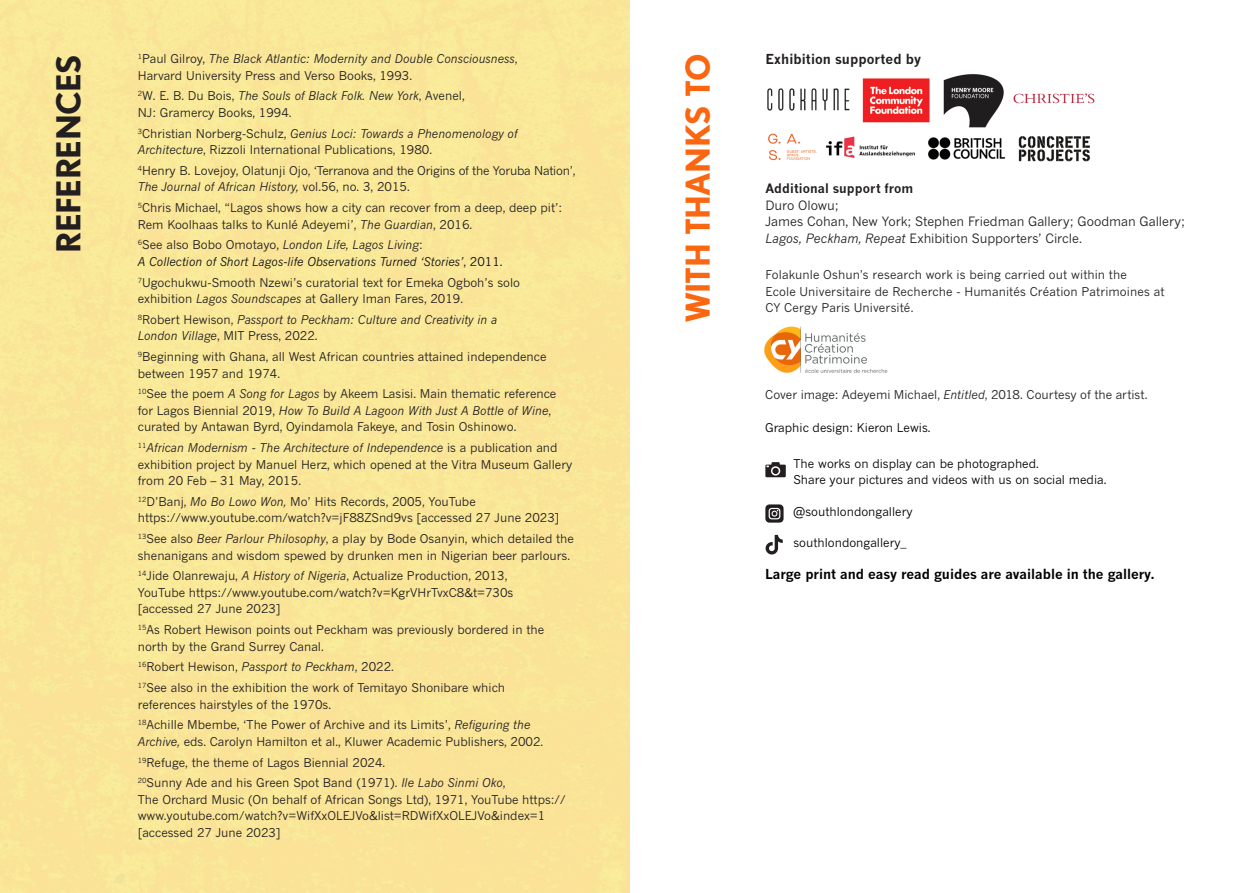
<style>
.page{position:relative;width:1259px;height:893px;background:#fff}
.page>*{position:absolute;margin:0;border:0;box-sizing:border-box;transform-origin:0 0}
.A_head_col{font:700 33px "Nobel";letter-spacing:-.03em;color:#fb6711}
.A_head_col-2{font:700 33px "Nobel";letter-spacing:-.02em;color:#231f20}
.paragraph{font:700 13.5px "News Gothic MT Std";color:#000}
.t1{font:700 13.5px "News Gothic MT Std";letter-spacing:.005em;color:#231f20}
.t2{font:12.75px "News Gothic MT Std";color:#231f20}
.t3{font:700 12.75px "News Gothic MT Std";letter-spacing:.01em;color:#231f20}
.t4{font:12px/16.5px "News Gothic MT Std";color:#231f20}
.paragraph-2{font:12px/16.5px "News Gothic MT Std";color:#000}
.t5{font:12px/16.5px "News Gothic MT Std";letter-spacing:-.02em;color:#231f20}
.t6{font:italic 12px/16.5px "News Gothic MT Std";color:#0f1111}
.t7{font:italic 12px/16.5px "News Gothic MT Std";color:#231f20}
.t8{font:12px/16.5px "News Gothic MT Std";color:#202122}
.s1{font-style:italic}
.s2{font-style:normal;color:#231f20}
.s3{color:#231f20}
.s4{font-style:normal}
</style>
<div class="page">
<img style="left:767px;top:74px;width:328px;height:88px">
<svg style="left:765px;top:504px;width:18px;height:19px"></svg>
<svg style="left:765px;top:535px;width:17px;height:19px"></svg>
<svg style="left:765px;top:462px;width:21px;height:15px"></svg>
<img style="left:764px;top:326px;width:124px;height:47px">
<p class="t4" style="left:138px;top:50px;width:381px"><sup>1</sup>Paul Gilroy, <span class="s1">The Black Atlantic: Modernity and Double Consciousness</span>,<br>Harvard University Press and Verso Books, 1993.</p>
<p class="t8" style="left:138px;top:88px;width:328px"><sup>2</sup>W. E. B. Du Bois, <span class="s1">The Souls of Black Folk. New York</span>, Avenel,<br>NJ: Gramercy Books, 1994.</p>
<p class="t4" style="left:138px;top:125px;width:381px"><sup>3</sup>Christian Norberg-Schulz, <span class="s1">Genius Loci: Towards a Phenomenology of<br>Architecture</span>, Rizzoli International Publications, 1980.</p>
<p class="t5" style="left:138px;top:162px;width:439px"><sup>4</sup>Henry B. Lovejoy, Olatunji Ojo, ‘Terranova and the Origins of the Yoruba Nation’,<br><span class="s1">The Journal of African History,</span> vol.56, no. 3, 2015.</p>
<p class="t4" style="left:138px;top:199px;width:426px"><sup>5</sup>Chris Michael, “Lagos shows how a city can recover from a deep, deep pit’:<br>Rem Koolhaas talks to Kunlé Adeyemi’, <span class="s1">The Guardian</span>, 2016.</p>
<p class="t6" style="left:138px;top:237px;width:366px"><sup>6</sup><span class="s2">See also Bobo Omotayo,</span> <span class="s3">London Life, Lagos Living</span><span class="s2">:<br></span>A Collection of Short Lagos-life Observations Turned ‘Stories’<span class="s4">, 2011.</span></p>
<p class="t4" style="left:138px;top:274px;width:384px"><sup>7</sup>Ugochukwu-Smooth Nzewi’s curatorial text for Emeka Ogboh’s solo exhibition <span class="s1">Lagos Soundscapes</span> at Gallery Iman Fares, 2019.</p>
<p class="t7" style="left:138px;top:311px;width:361px"><sup>8</sup><span class="s4">Robert Hewison,</span> Passport to Peckham: Culture and Creativity in a<br>London Village<span class="s4">, MIT Press, 2022.</span></p>
<p class="t4" style="left:138px;top:348px;width:410px"><sup>9</sup>Beginning with Ghana, all West African countries attained independence between 1957 and 1974.</p>
<p class="t4" style="left:138px;top:386px;width:420px"><sup>10</sup>See the poem <span class="s1">A Song for Lagos</span> by Akeem Lasisi. Main thematic reference for Lagos Biennial 2019, <span class="s1">How To Build A Lagoon With Just A Bottle of Wine</span>, curated by Antawan Byrd, Oyindamola Fakeye, and Tosin Oshinowo.</p>
<p class="t4" style="left:138px;top:439px;width:436px"><sup>11</sup><span class="s1">African Modernism - The Architecture of Independence</span> is a publication and exhibition project by Manuel Herz, which opened at the Vitra Museum Gallery from 20 Feb – 31 May, 2015.</p>
<p class="t4" style="left:138px;top:493px;width:423px"><sup>12</sup>D’Banj, <span class="s1">Mo Bo Lowo Won,</span> Mo’ Hits Records, 2005, YouTube https://www.youtube.com/watch?v=jF88ZSnd9vs [accessed 27 June 2023]</p>
<p class="t4" style="left:138px;top:530px;width:438px"><sup>13</sup>See also <span class="s1">Beer Parlour Philosophy</span>, a play by Bode Osanyin, which detailed the shenanigans and wisdom spewed by drunken men in Nigerian beer parlours.</p>
<p class="t4" style="left:138px;top:568px;width:377px"><sup>14</sup>Jide Olanrewaju, <span class="s1">A History of Nigeria</span>, Actualize Production, 2013,<br>YouTube https://www.youtube.com/watch?v=KgrVHrTvxC8&amp;t=730s [accessed 27 June 2023]</p>
<p class="t4" style="left:138px;top:621px;width:408px"><sup>15</sup>As Robert Hewison points out Peckham was previously bordered in the north by the Grand Surrey Canal.</p>
<p class="t4" style="left:138px;top:659px;width:258px"><sup>16</sup>Robert Hewison, <span class="s1">Passport to Peckham</span>, 2022.</p>
<p class="t4" style="left:138px;top:679px;width:369px"><sup>17</sup>See also in the exhibition the work of Temitayo Shonibare which references hairstyles of the 1970s.</p>
<p class="t4" style="left:138px;top:717px;width:407px"><sup>18</sup>Achille Mbembe, ‘The Power of Archive and its Limits’, <span class="s1">Refiguring the<br>Archive,</span> eds. Carolyn Hamilton et al., Kluwer Academic Publishers, 2002.</p>
<p class="t4" style="left:138px;top:754px;width:249px"><sup>19</sup>Refuge, the theme of Lagos Biennial 2024.</p>
<p class="t4" style="left:138px;top:775px;width:429px"><sup>20</sup>Sunny Ade and his Green Spot Band (1971). <span class="s1">Ile Labo Sinmi Oko</span>,<br>The Orchard Music (On behalf of African Songs Ltd), 1971, YouTube https:// www.youtube.com/watch?v=WifXxOLEJVo&amp;list=RDWifXxOLEJVo&amp;index=1 [accessed 27 June 2023]</p>
<p class="A_head_col-2" style="left:49px;top:253px;width:201px;rotate:-90deg">REFERENCES</p>
<p class="t1" style="left:765px;top:51px;width:157px">Exhibition supported by</p>
<p class="A_head_col" style="left:678px;top:323px;width:271px;rotate:-90deg">WITH THANKS TO</p>
<p class="t3" style="left:765px;top:181px;width:149px">Additional support from</p>
<p class="t2" style="left:765px;top:197px;width:75px">Duro Olowu;</p>
<p class="t2" style="left:765px;top:214px;width:421px">James Cohan, New York; Stephen Friedman Gallery; Goodman Gallery;</p>
<p class="t2" style="left:765px;top:230px;width:318px"><span class="s1">Lagos, Peckham, Repeat</span> Exhibition Supporters’ Circle.</p>
<p class="t4" style="left:765px;top:266px;width:401px">Folakunle Oshun’s research work is being carried out within the<br>Ecole Universitaire de Recherche - Humanités Création Patrimoines at<br>CY Cergy Paris Université.</p>
<p class="t4" style="left:765px;top:386px;width:384px">Cover image: Adeyemi Michael, <span class="s1">Entitled</span>, 2018. Courtesy of the artist.</p>
<p class="paragraph-2" style="left:765px;top:419px;width:167px">Graphic design: Kieron Lewis.</p>
<p class="paragraph-2" style="left:793px;top:455px;width:315px">The works on display can be photographed.<br>Share your pictures and videos with us on social media.</p>
<p class="paragraph-2" style="left:793px;top:503px;width:121px">@southlondongallery</p>
<p class="paragraph-2" style="left:793px;top:534px;width:115px">southlondongallery_</p>
<p class="paragraph" style="left:765px;top:565px;width:391px">Large print and easy read guides are available in the gallery.</p>
</div>
